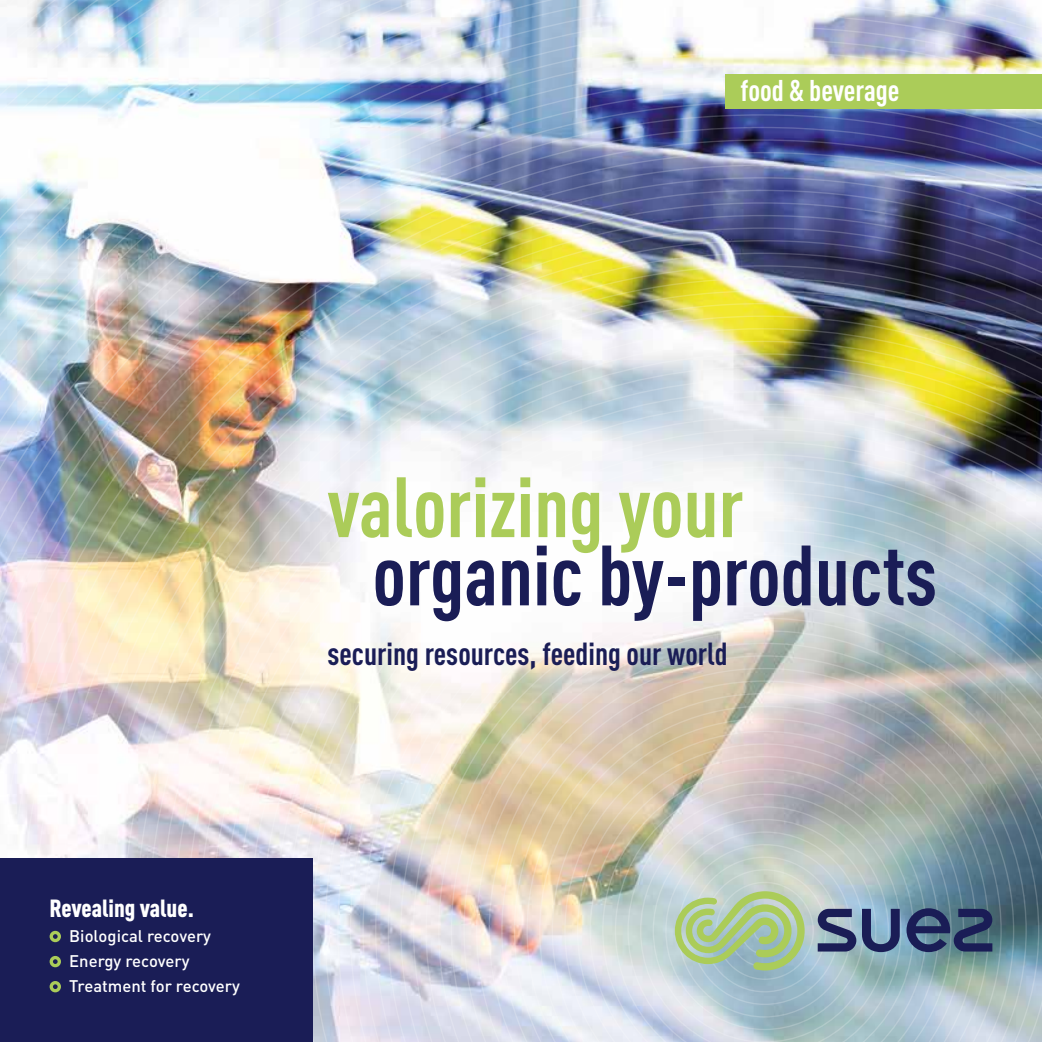
<style>
.page{position:relative;width:1042px;height:1042px;background:#fff}
.page>*{position:absolute;margin:0;border:0;box-sizing:border-box;transform-origin:0 0}
.t1{font:700 84px "DIN Cond";color:#1a1d56}
.t2{font:700 84px "DIN Cond";color:#abcc59}
.t3{font:700 31.5px "DIN Cond";color:#1a1d56}
.t4{font:700 29.57px "DIN Cond";color:#fff}
.t5{font:900 24.5px "DIN Cond";color:#fff}
.t6{font:500 16.62px/25px "DIN Pro";color:#fff}
</style>
<div class="page">
<img style="left:0;top:0;width:1042px;height:1042px">
<svg style="left:665px;top:831px;width:327px;height:199px;background:#9eb4b5"></svg>
<div style="left:725px;top:74px;width:317px;height:35px;background:#abcc59"></div>
<div style="left:0;top:858px;width:313px;height:184px;background:#1a1d56"></div>
<div style="left:50px;top:931px;width:11px;height:11px;border:3px solid #abcc59;border-radius:50%"></div>
<div style="left:50px;top:956px;width:11px;height:11px;border:3px solid #abcc59;border-radius:50%"></div>
<div style="left:50px;top:981px;width:11px;height:11px;border:3px solid #abcc59;border-radius:50%"></div>
<h3 class="t4" style="left:740px;top:73px;width:160px">food &amp; beverage</h3>
<h1 class="t2" style="left:327px;top:456px;width:418px">valorizing your</h1>
<h1 class="t1" style="left:373px;top:524px;width:566px">organic by-products</h1>
<h2 class="t3" style="left:327px;top:634px;width:402px">securing resources, feeding our world</h2>
<h3 class="t5" style="left:50px;top:893px;width:146px">Revealing value.</h3>
<p class="t6" style="left:69px;top:922px;width:172px">Biological recovery<br>Energy recovery<br>Treatment for recovery</p>
</div>
